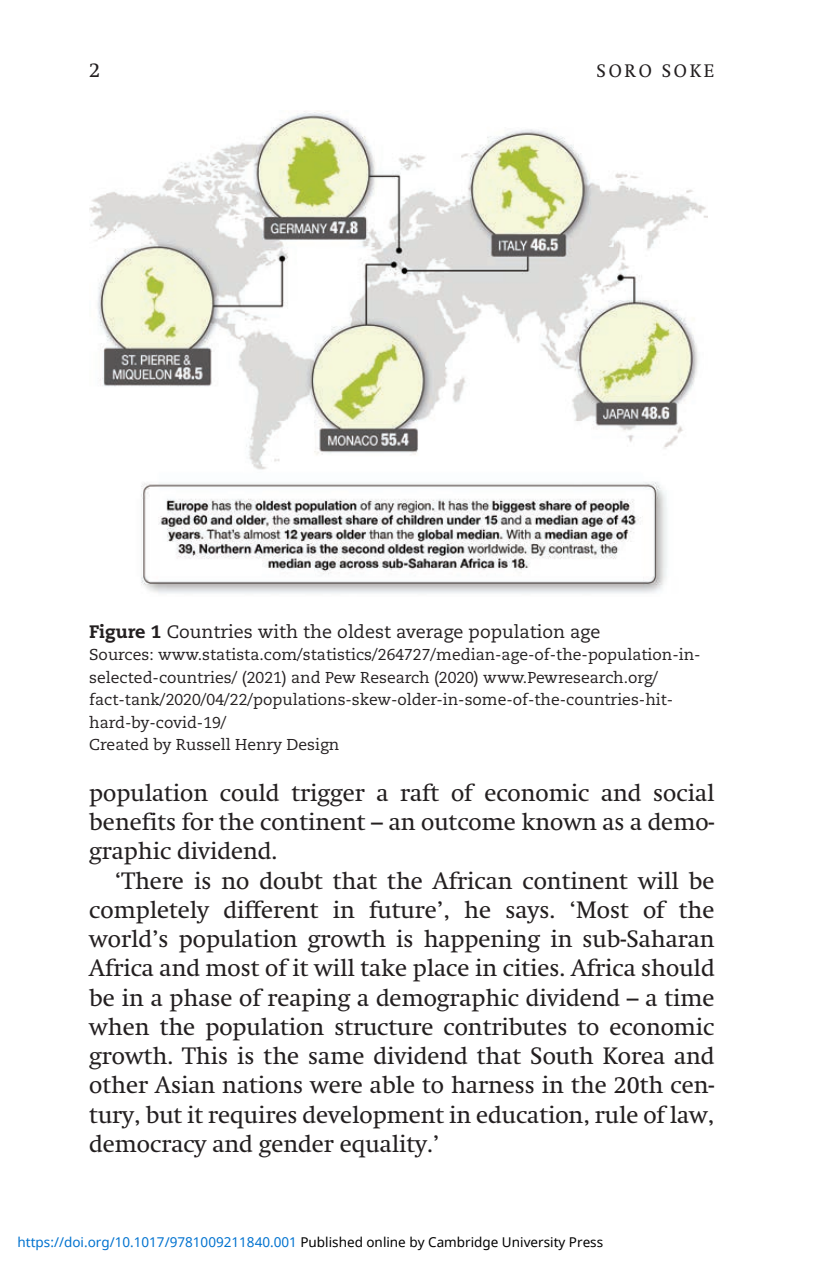
<style>
.page{position:relative;width:823px;height:1263px;background:#fff}
.page>*{position:absolute;margin:0;border:0;box-sizing:border-box;transform-origin:0 0}
.para-no-indent{font:23.62px "Swift";color:#231f20}
.t1{font:20.25px "Swift";color:#231f20}
.para-no-indent-2{font:18px "Caecilia";color:#231f20}
.t2{font:18px "Swift";letter-spacing:.15em;color:#231f20}
.para-no-indent-3{font:15.75px/22.5px "Caecilia";color:#231f20}
.Fig_SC{font:15.75px/22.5px "Caecilia";color:#231f20}
.t3{font:13.5px "Noto Sans";color:#0172cf}
.s1{font-weight:800}
.s2{color:#000}
</style>
<div class="page">
<img style="left:89px;top:110px;width:618px;height:484px">
<p class="t1" style="left:89px;top:58px;width:13px">2</p>
<p class="t2" style="left:596px;top:60px;width:118px">SORO SOKE</p>
<p class="para-no-indent-2" style="left:89px;top:621px;width:512px"><span class="s1">Figure 1</span> Countries with the oldest average population age</p>
<p class="para-no-indent-3" style="left:89px;top:644px;width:613px">Sources: www.statista.com/statistics/264727/median-age-of-the-population-in&shy;selected-countries/ (2021) and Pew Research (2020) www.Pewresearch.org/</p>
<p class="Fig_SC" style="left:89px;top:689px;width:585px">fact-tank/2020/04/22/populations-skew-older-in-some-of-the-countries-hit&shy;hard-by-covid-19/</p>
<p class="Fig_SC" style="left:89px;top:734px;width:252px">Created by Russell Henry Design</p>
<p class="para-no-indent" style="left:89px;top:779px;width:626px">population could trigger a raft of economic and social</p>
<p class="para-no-indent" style="left:89px;top:808px;width:627px">benefits for the continent – an outcome known as a demo-</p>
<p class="para-no-indent" style="left:89px;top:837px;width:190px">graphic dividend.</p>
<p class="para-no-indent" style="left:115px;top:866px;width:601px">‘There is no doubt that the African continent will be</p>
<p class="para-no-indent" style="left:89px;top:896px;width:626px">completely different in future’, he says. ‘Most of the</p>
<p class="para-no-indent" style="left:89px;top:925px;width:627px">world’s population growth is happening in sub-Saharan</p>
<p class="para-no-indent" style="left:89px;top:954px;width:627px">Africa and most of it will take place in cities. Africa should</p>
<p class="para-no-indent" style="left:89px;top:983px;width:626px">be in a phase of reaping a demographic dividend – a time</p>
<p class="para-no-indent" style="left:89px;top:1013px;width:627px">when the population structure contributes to economic</p>
<p class="para-no-indent" style="left:89px;top:1042px;width:627px">growth. This is the same dividend that South Korea and</p>
<p class="para-no-indent" style="left:89px;top:1071px;width:627px">other Asian nations were able to harness in the 20th cen-</p>
<p class="para-no-indent" style="left:89px;top:1100px;width:626px">tury, but it requires development in education, rule of law,</p>
<p class="para-no-indent" style="left:89px;top:1130px;width:352px">democracy and gender equality.’</p>
<p class="t3" style="left:18px;top:1232px;width:587px">https://doi.org/10.1017/9781009211840.001 <span class="s2">Published online by Cambridge University Press</span></p>
</div>
